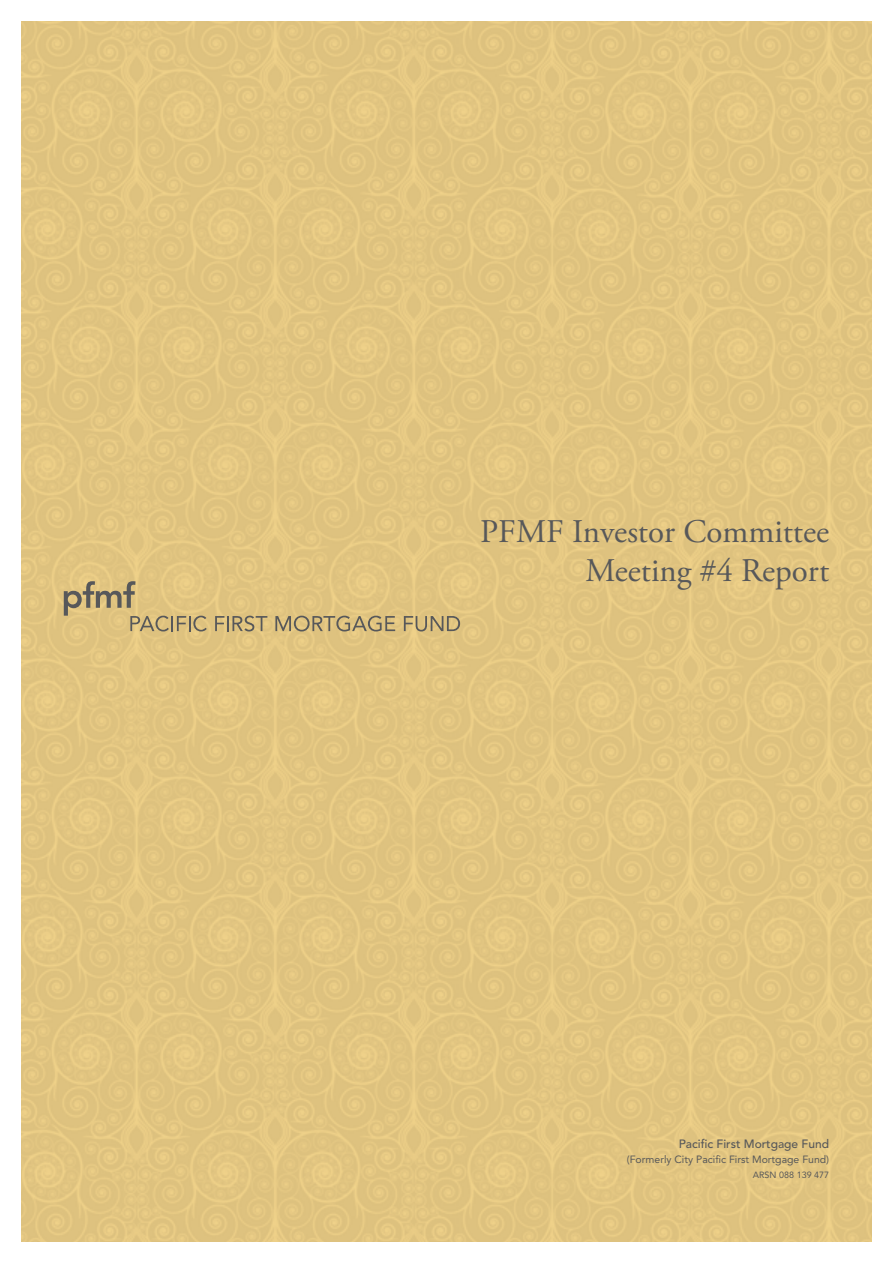
<style>
.page{position:relative;width:893px;height:1263px;background:#fff}
.page>*{position:absolute;margin:0;border:0;box-sizing:border-box;transform-origin:0 0}
.t1{font:33px "Adobe Garamond Pro";color:#57585a}
.t2{font:500 12px "Avenir";color:#57585a}
.t3{font:10.5px "Avenir";color:#57585a}
.t4{font:9px "Avenir";color:#57585a}
</style>
<div class="page">
<img style="left:21px;top:21px;width:851px;height:1221px">
<svg style="left:64px;top:581px;width:143px;height:50px;background:#ccb47a"></svg>
<svg style="left:215px;top:616px;width:52px;height:15px"></svg>
<svg style="left:275px;top:616px;width:120px;height:15px;background:#b4a173"></svg>
<svg style="left:404px;top:616px;width:56px;height:15px"></svg>
<p class="t1" style="left:480px;top:511px;width:351px">PFMF Investor Committee</p>
<p class="t1" style="left:585px;top:551px;width:245px">Meeting #4 Report</p>
<p class="t2" style="left:679px;top:1137px;width:152px">Pacific First Mortgage Fund</p>
<p class="t3" style="left:627px;top:1153px;width:204px">(Formerly City Pacific First Mortgage Fund)</p>
<p class="t4" style="left:753px;top:1169px;width:78px">ARSN 088 139 477</p>
</div>
